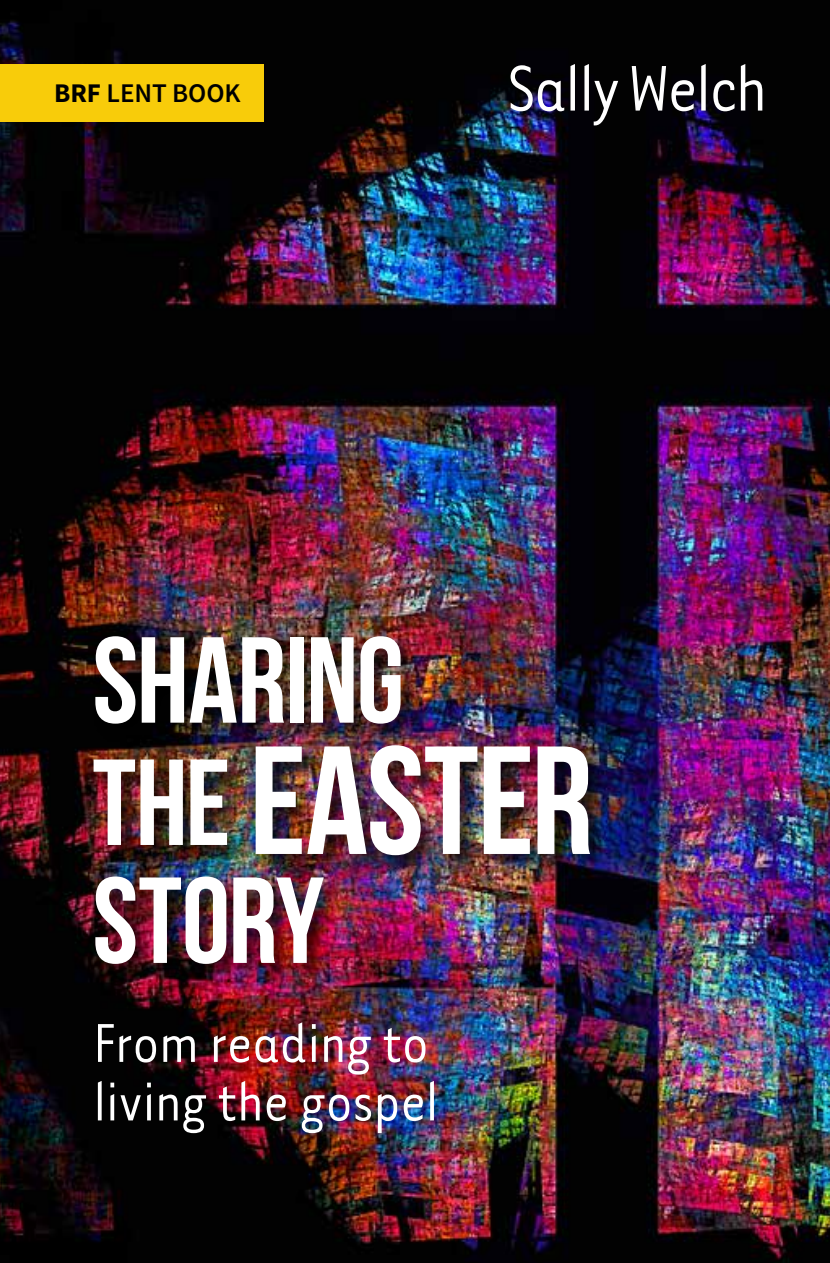
<style>
.page{position:relative;width:830px;height:1263px;background:#fff}
.page>*{position:absolute;margin:0;border:0;box-sizing:border-box;transform-origin:0 0}
.t1{font:153.45px "Bebas Neue";letter-spacing:-.005em;color:#fff}
.t2{font:121.95px "Bebas Neue";letter-spacing:-.01em;color:#fff}
.t3{font:74.25px "Tarzana Nar OT";letter-spacing:-.04em;color:#fff}
.t4{font:63px/58.5px "Tarzana Nar OT";letter-spacing:-.015em;color:#fff}
.t5{font:600 27px "Source Sans Pro";letter-spacing:-.005em;color:#000}
.s1{font-weight:700}
.s2{font-size:121.95px}
</style>
<div class="page">
<img style="left:0;top:0;width:829px;height:1263px">
<div style="left:0;top:64px;width:264px;height:57px;background:#f8cc0a"></div>
<div style="left:90px;top:634px;width:519px;height:351px;background:#000;opacity:.74"></div>
<p class="t5" style="left:54px;top:76px;width:188px"><span class="s1">BRF</span> LENT BOOK</p>
<p class="t3" style="left:506px;top:43px;width:262px">Sally Welch</p>
<h2 class="t2" style="left:92px;top:614px;width:313px">SHARING</h2>
<h1 class="t1" style="left:92px;top:717px;width:502px"><span class="s2">THE</span> EASTER</h1>
<h2 class="t2" style="left:92px;top:854px;width:233px">STORY</h2>
<p class="t4" style="left:92px;top:1011px;width:348px">From reading to living the gospel</p>
</div>
